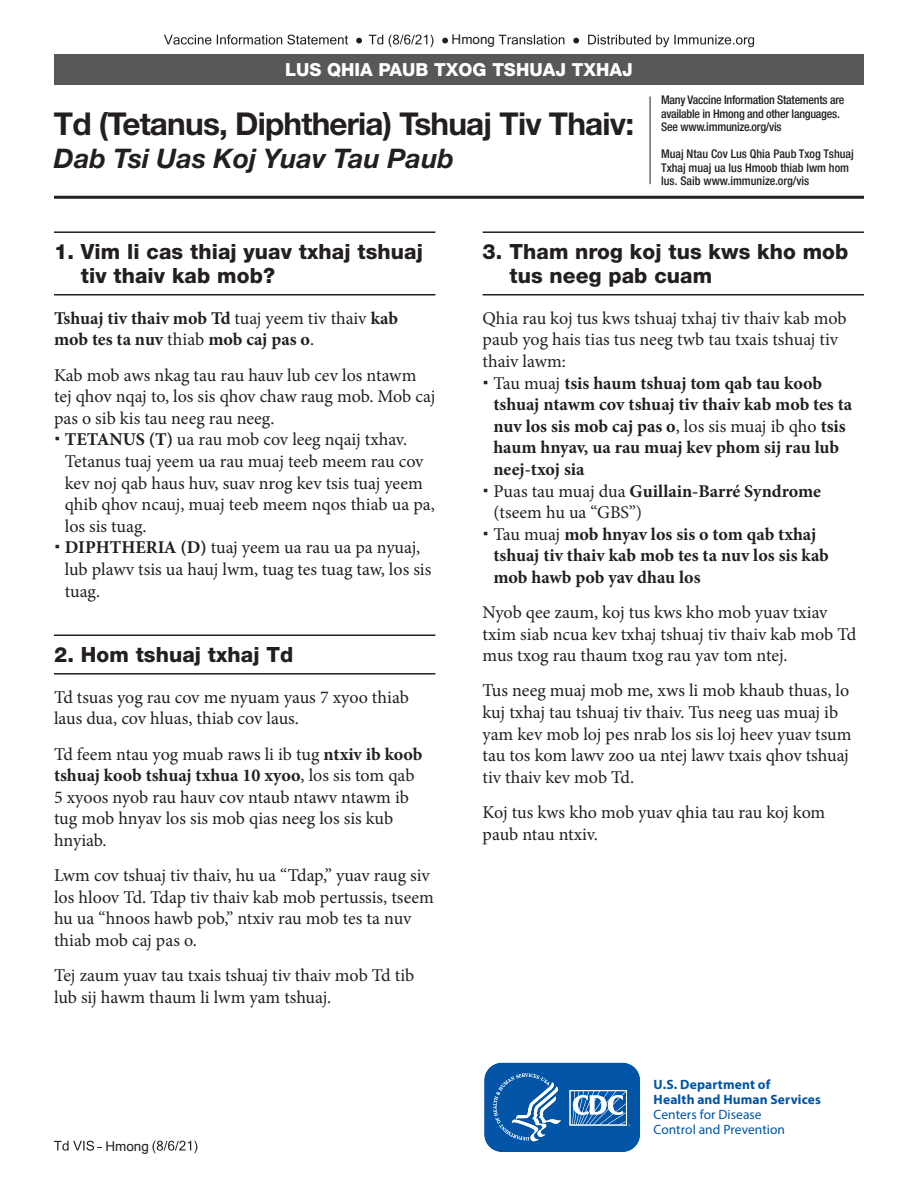
<style>
.page{position:relative;width:918px;height:1188px;background:#fff}
.page>*{position:absolute;margin:0;border:0;box-sizing:border-box;transform-origin:0 0}
.t1{font:700 31.5px "Helvetica Neue LT Std";letter-spacing:-.025em;color:#231f20}
.t2{font:italic 700 27px "Helvetica Neue LT Std";color:#231f20}
.t3{font:800 21px/24px "Helvetica Neue LT Std";letter-spacing:.005em;color:#231f20}
.t4{font:18px/21.6px "Minion Pro";letter-spacing:-.005em;color:#231f20}
.t5{font:700 18px/21.6px "Minion Pro";color:#231f20}
.t6{font:800 18px "Helvetica Neue LT Std";color:#fff}
.t7{font:700 13.5px/15px "Myriad Pro";letter-spacing:.01em;color:#0154a6}
.t8{font:13.5px/15px "Myriad Pro";color:#0154a6}
.t9{font:13.5px "Microsoft Sans Serif";color:#231f20}
.t10{font:500 condensed 12px/13.5px "Helvetica Neue LT Std";letter-spacing:-.02em;color:#231f20}
.t11{font:500 condensed 12px/13.5px "Helvetica Neue LT Std";color:#231f20}
.s1{font-weight:400}
.s2{font-weight:700}
</style>
<div class="page">
<div style="left:54px;top:54px;width:810px;height:31px;background:#57585a"></div>
<hr style="left:650px;top:96px;width:1px;height:88px;background:#231f20">
<hr style="left:54px;top:196px;width:810px;height:3px;background:#231f20">
<svg style="left:484px;top:1062px;width:157px;height:90px;background:#296fb4"></svg>
<hr style="left:54px;top:294px;width:381px;height:1px;background:#231f20">
<hr style="left:54px;top:231px;width:381px;height:2px;background:#231f20">
<hr style="left:54px;top:673px;width:381px;height:2px;background:#231f20">
<hr style="left:54px;top:634px;width:381px;height:2px;background:#231f20">
<hr style="left:483px;top:294px;width:381px;height:1px;background:#231f20">
<hr style="left:483px;top:231px;width:381px;height:2px;background:#231f20">
<svg style="left:164px;top:35px;width:198px;height:10px"></svg>
<svg style="left:369px;top:35px;width:79px;height:12px"></svg>
<svg style="left:499px;top:35px;width:255px;height:12px"></svg>
<svg style="left:54px;top:1141px;width:48px;height:10px"></svg>
<svg style="left:152px;top:1141px;width:45px;height:12px"></svg>
<p class="t9" style="left:452px;top:32px;width:45px">Hmong</p>
<p class="t6" style="left:285px;top:59px;width:349px">LUS QHIA PAUB TXOG TSHUAJ TXHAJ</p>
<h2 class="t1" style="left:54px;top:105px;width:582px">Td (Tetanus, Diphtheria) Tshuaj Tiv Thaiv:</h2>
<h2 class="t2" style="left:54px;top:141px;width:402px">Dab Tsi Uas Koj Yuav Tau Paub</h2>
<p class="t10" style="left:661px;top:93px;width:185px">Many Vaccine Information Statements are available in Hmong and other languages.<br>See www.immunize.org/vis</p>
<p class="t11" style="left:661px;top:147px;width:194px">Muaj Ntau Cov Lus Qhia Paub Txog Tshuaj<br>Txhaj muaj ua lus Hmoob thiab lwm hom lus. Saib www.immunize.org/vis</p>
<h3 class="t3" style="left:81px;top:239px;width:344px;text-indent:-27px">1. Vim li cas thiaj yuav txhaj tshuaj tiv thaiv kab mob?</h3>
<p class="t5" style="left:54px;top:307px;width:345px">Tshuaj tiv thaiv mob Td <span class="s1">tuaj yeem tiv thaiv</span> kab mob tes ta nuv <span class="s1">thiab</span> mob caj pas o<span class="s1">.</span></p>
<p class="t4" style="left:54px;top:364px;width:383px">Kab mob aws nkag tau rau hauv lub cev los ntawm tej qhov nqaj to, los sis qhov chaw raug mob. Mob caj pas o sib kis tau neeg rau neeg.</p>
<p class="t4" style="left:65px;top:429px;width:372px"><span class="s2">TETANUS (T)</span> ua rau mob cov leeg nqaij txhav.<br>Tetanus tuaj yeem ua rau muaj teeb meem rau cov kev noj qab haus huv, suav nrog kev tsis tuaj yeem qhib qhov ncauj, muaj teeb meem nqos thiab ua pa, los sis tuag.</p>
<p class="t4" style="left:65px;top:537px;width:368px"><span class="s2">DIPHTHERIA (D)</span> tuaj yeem ua rau ua pa nyuaj, lub plawv tsis ua hauj lwm, tuag tes tuag taw, los sis tuag.</p>
<h3 class="t3" style="left:54px;top:642px;width:241px">2. Hom tshuaj txhaj Td</h3>
<p class="t4" style="left:54px;top:686px;width:356px">Td tsuas yog rau cov me nyuam yaus 7 xyoo thiab laus dua, cov hluas, thiab cov laus.</p>
<p class="t4" style="left:54px;top:743px;width:370px">Td feem ntau yog muab raws li ib tug <span class="s2">ntxiv ib koob tshuaj koob tshuaj txhua 10 xyoo</span>, los sis tom qab 5 xyoos nyob rau hauv cov ntaub ntawv ntawm ib tug mob hnyav los sis mob qias neeg los sis kub hnyiab.</p>
<p class="t4" style="left:54px;top:865px;width:381px">Lwm cov tshuaj tiv thaiv, hu ua “Tdap,” yuav raug siv los hloov Td. Tdap tiv thaiv kab mob pertussis, tseem hu ua “hnoos hawb pob,” ntxiv rau mob tes ta nuv thiab mob caj pas o.</p>
<p class="t4" style="left:54px;top:965px;width:362px">Tej zaum yuav tau txais tshuaj tiv thaiv mob Td tib lub sij hawm thaum li lwm yam tshuaj.</p>
<p class="t9" style="left:105px;top:1138px;width:45px">Hmong</p>
<h3 class="t3" style="left:509px;top:239px;width:341px;text-indent:-27px">3. Tham nrog koj tus kws kho mob tus neeg pab cuam</h3>
<p class="t4" style="left:483px;top:307px;width:365px">Qhia rau koj tus kws tshuaj txhaj tiv thaiv kab mob paub yog hais tias tus neeg twb tau txais tshuaj tiv thaiv lawm:</p>
<p class="t5" style="left:493px;top:372px;width:360px"><span class="s1">Tau muaj</span> tsis haum tshuaj tom qab tau koob tshuaj ntawm cov tshuaj tiv thaiv kab mob tes ta nuv los sis mob caj pas o<span class="s1">, los sis muaj ib qho</span> tsis haum hnyav, ua rau muaj kev phom sij rau lub neej-txoj sia</p>
<p class="t4" style="left:493px;top:480px;width:329px">Puas tau muaj dua <span class="s2">Guillain-Barré Syndrome </span>(tseem hu ua “GBS”)</p>
<p class="t5" style="left:493px;top:523px;width:337px"><span class="s1">Tau muaj</span> mob hnyav los sis o tom qab txhaj tshuaj tiv thaiv kab mob tes ta nuv los sis kab mob hawb pob yav dhau los</p>
<p class="t4" style="left:483px;top:602px;width:375px">Nyob qee zaum, koj tus kws kho mob yuav txiav txim siab ncua kev txhaj tshuaj tiv thaiv kab mob Td mus txog rau thaum txog rau yav tom ntej.</p>
<p class="t4" style="left:483px;top:680px;width:370px">Tus neeg muaj mob me, xws li mob khaub thuas, lo kuj txhaj tau tshuaj tiv thaiv. Tus neeg uas muaj ib yam kev mob loj pes nrab los sis loj heev yuav tsum tau tos kom lawv zoo ua ntej lawv txais qhov tshuaj tiv thaiv kev mob Td.</p>
<p class="t4" style="left:483px;top:801px;width:344px">Koj tus kws kho mob yuav qhia tau rau koj kom paub ntau ntxiv.</p>
<p class="t7" style="left:654px;top:1077px;width:169px">U.S. Department of<br>Health and Human Services</p>
<p class="t8" style="left:654px;top:1107px;width:133px">Centers for Disease<br>Control and Prevention</p>
</div>
